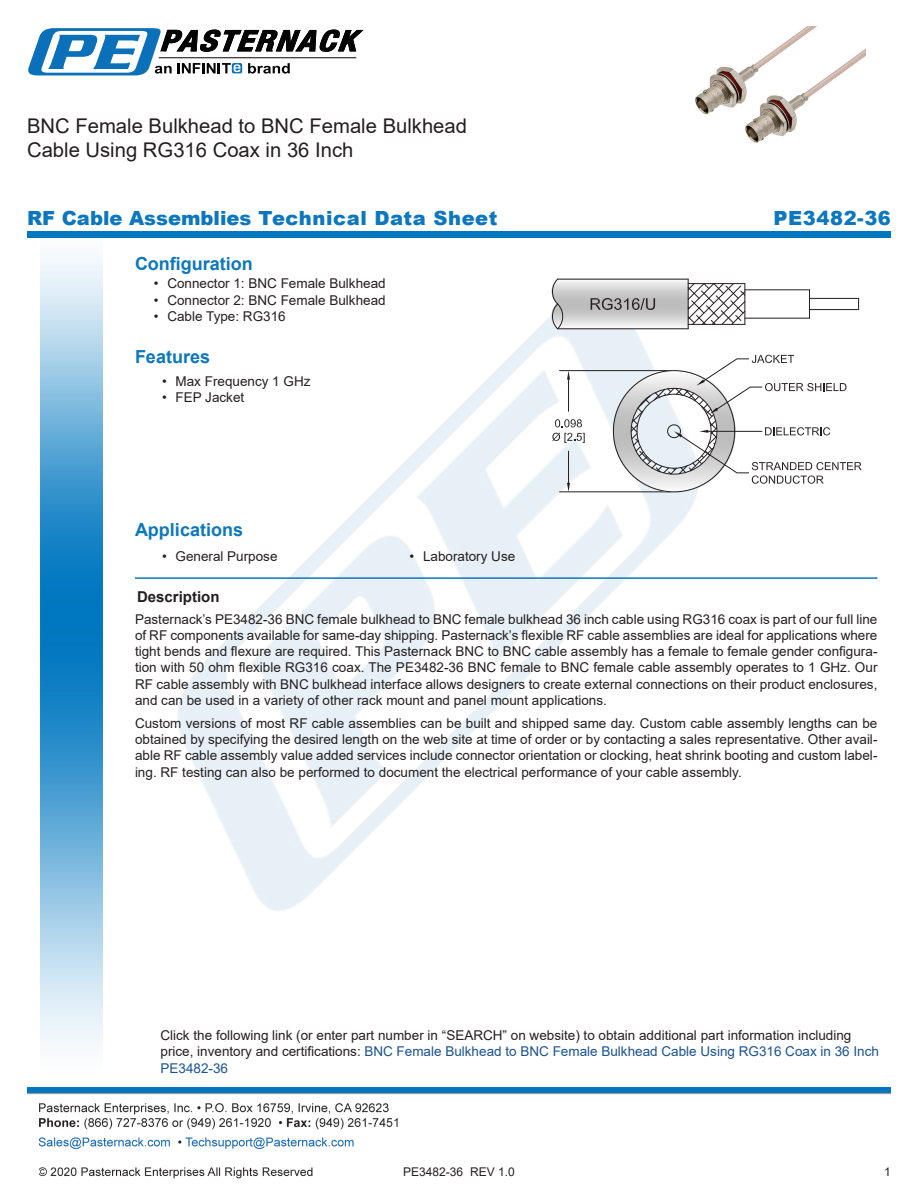
<style>
.page{position:relative;width:918px;height:1188px;background:#fff}
.page>*{position:absolute;margin:0;border:0;box-sizing:border-box;transform-origin:0 0}
.Web_Description_Para{font:20.25px/24.3px "Arial";color:#231f20}
.t1{font:900 19.5px "Arial";letter-spacing:.01em;color:#0c77be}
.t2{font:900 19.5px "Arial";letter-spacing:.03em;color:#0c77be}
.Head1{font:700 18px "Arial";color:#0c77be}
.Head1-2{font:700 15px "Arial";color:#231f20}
.MarketingDescription{font:13.5px/16.2px "Arial";color:#231f20;text-align:justify}
.Description_and_PN_L{font:13.5px/16.2px "Arial";color:#231f20}
.t3{font:12px "Arial";color:#231f20}
.s1{color:#1a5392}
</style>
<div class="page">
<img style="left:39px;top:1103px;width:359px;height:76px">
<img style="left:102px;top:255px;width:708px;height:715px">
<img style="left:27px;top:1088px;width:864px;height:7px">
<img style="left:40px;top:237px;width:62px;height:811px">
<div style="left:27px;top:231px;width:864px;height:6px;background:#0177c0"></div>
<svg style="left:28px;top:28px;width:336px;height:47px"></svg>
<hr style="left:135px;top:577px;width:743px;height:2px;background:#0c77be">
<hr style="left:560px;top:492px;width:111px;height:1px;background:#231f20">
<img style="left:552px;top:279px;width:183px;height:213px">
<svg style="left:689px;top:284px;width:56px;height:40px"></svg>
<hr style="left:558px;top:329px;width:130px;height:1px;background:#231f20">
<hr style="left:558px;top:279px;width:130px;height:1px;background:#231f20">
<hr style="left:745px;top:318px;width:64px;height:1px;background:#231f20">
<hr style="left:745px;top:290px;width:64px;height:1px;background:#231f20">
<hr style="left:745px;top:284px;width:1px;height:40px;background:#231f20">
<hr style="left:688px;top:279px;width:1px;height:50px;background:#231f20">
<hr style="left:688px;top:324px;width:57px;height:1px;background:#231f20">
<hr style="left:688px;top:283px;width:57px;height:1px;background:#231f20">
<svg style="left:809px;top:290px;width:50px;height:28px"></svg>
<svg style="left:613px;top:355px;width:249px;height:137px"></svg>
<svg style="left:551px;top:279px;width:13px;height:50px"></svg>
<svg style="left:591px;top:298px;width:64px;height:14px"></svg>
<img style="left:695px;top:27px;width:171px;height:116px">
<h1 class="Web_Description_Para" style="left:27px;top:114px;width:442px">BNC Female Bulkhead to BNC Female Bulkhead<br>Cable Using RG316 Coax in 36 Inch</h1>
<p class="t1" style="left:27px;top:204px;width:472px">RF Cable Assemblies Technical Data Sheet</p>
<p class="t2" style="left:774px;top:204px;width:119px">PE3482-36</p>
<p class="Head1" style="left:135px;top:251px;width:119px">Configuration</p>
<p class="MarketingDescription" style="left:154px;top:276px;width:233px">• Connector 1: BNC Female Bulkhead</p>
<p class="MarketingDescription" style="left:154px;top:292px;width:233px">• Connector 2: BNC Female Bulkhead</p>
<p class="MarketingDescription" style="left:154px;top:308px;width:133px">• Cable Type: RG316</p>
<p class="Head1" style="left:135px;top:344px;width:77px">Features</p>
<p class="MarketingDescription" style="left:162px;top:373px;width:150px">• Max Frequency 1 GHz</p>
<p class="MarketingDescription" style="left:162px;top:389px;width:84px">• FEP Jacket</p>
<p class="Head1" style="left:135px;top:517px;width:110px">Applications</p>
<p class="MarketingDescription" style="left:162px;top:548px;width:117px">• General Purpose</p>
<p class="MarketingDescription" style="left:410px;top:548px;width:107px">• Laboratory Use</p>
<p class="Head1-2" style="left:137px;top:586px;width:84px">Description</p>
<p class="MarketingDescription" style="left:135px;top:611px;width:744px">Pasternack’s PE3482-36 BNC female bulkhead to BNC female bulkhead 36 inch cable using RG316 coax is part of our full line of RF components available for same-day shipping. Pasternack’s flexible RF cable assemblies are ideal for applications where tight bends and flexure are required. This Pasternack BNC to BNC cable assembly has a female to female gender configura&shy;tion with 50 ohm flexible RG316 coax. The PE3482-36 BNC female to BNC female cable assembly operates to 1 GHz. Our RF cable assembly with BNC bulkhead interface allows designers to create external connections on their product enclosures, and can be used in a variety of other rack mount and panel mount applications.</p>
<p class="MarketingDescription" style="left:135px;top:715px;width:744px">Custom versions of most RF cable assemblies can be built and shipped same day. Custom cable assembly lengths can be obtained by specifying the desired length on the web site at time of order or by contacting a sales representative. Other avail&shy;able RF cable assembly value added services include connector orientation or clocking, heat shrink booting and custom label&shy;ing. RF testing can also be performed to document the electrical performance of your cable assembly.</p>
<p class="Description_and_PN_L" style="left:160px;top:1027px;width:720px">Click the following link (or enter part number in “SEARCH” on website) to obtain additional part information including price, inventory and certifications: <span class="s1">BNC Female Bulkhead to BNC Female Bulkhead Cable Using RG316 Coax in 36 Inch<br>PE3482-36</span></p>
<p class="t3" style="left:403px;top:1163px;width:113px">PE3482-36 REV 1.0</p>
<p class="t3" style="left:884px;top:1164px;width:8px">1</p>
</div>
